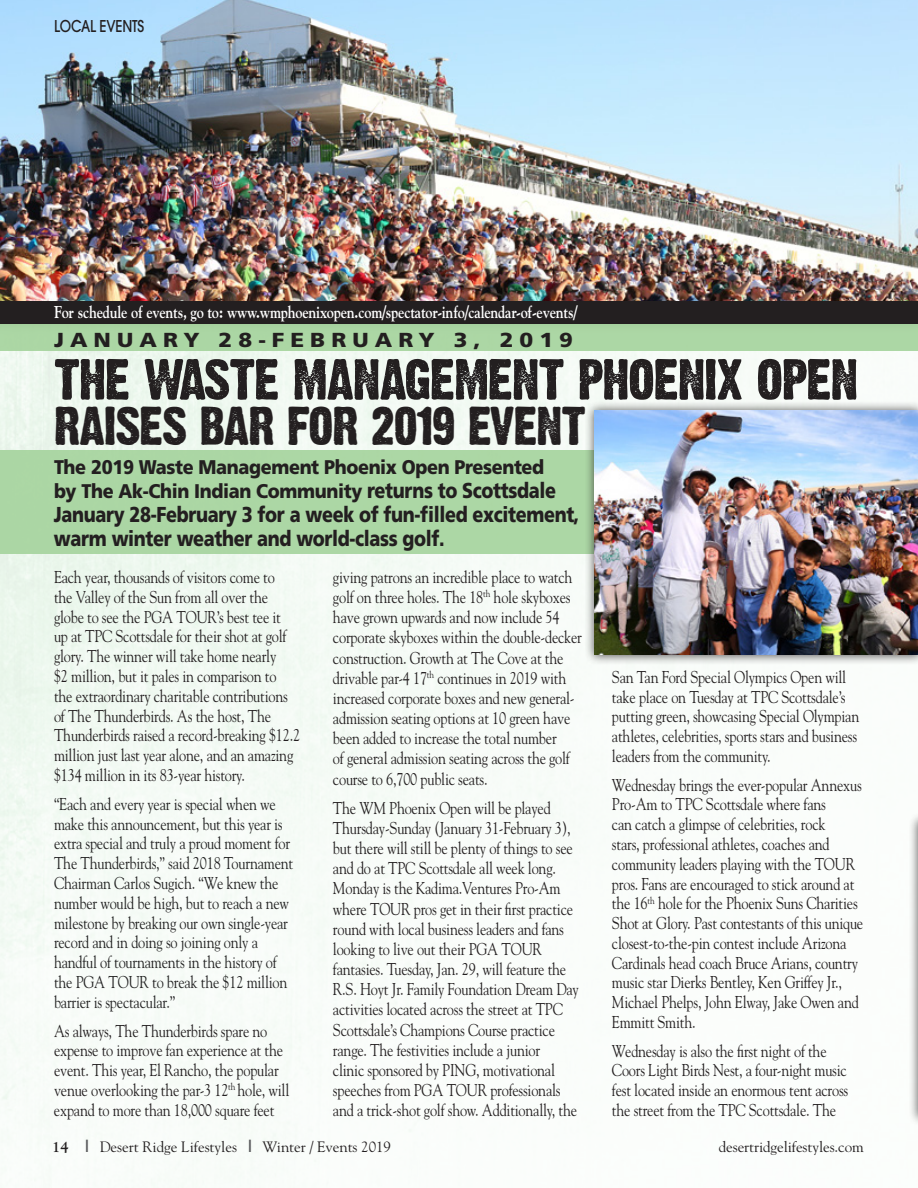
<style>
.page{position:relative;width:918px;height:1188px;background:#fff}
.page>*{position:absolute;margin:0;border:0;box-sizing:border-box;transform-origin:0 0}
.t1{font:51px "Dirty Headline";letter-spacing:-.02em;color:#231f20}
.t2{font:48px "Dirty Headline";letter-spacing:-.02em;color:#231f20}
.t3{font:900 21.6px/24px "Frutiger";letter-spacing:-.02em;color:#231f20;scale:.83 1}
.t4{font:900 20.25px "Frutiger";letter-spacing:.27em;color:#231f20;scale:1.11 1}
.t5{font:900 19.8px/24px "Frutiger";letter-spacing:-.02em;color:#231f20;scale:.91 1}
.t6{font:17.1px/19.8px "Goudy";letter-spacing:-.015em;color:#231f20;scale:.83 1}
.t7{font:17.1px/19.8px "Goudy";letter-spacing:-.015em;color:#222;scale:.83 1}
.t8{font:700 17.1px "Goudy";letter-spacing:-.015em;color:#fff;scale:.83 1}
.t9{font:500 16.2px "Avant Garde";letter-spacing:-.01em;color:#231f20;scale:.83 1}
.t10{font:15px "Goudy";letter-spacing:-.005em;color:#231f20}
.s1{font-size:21.6px}
.s2{font-weight:700}
.s3{font-family:"Goudy Heavyface";font-size:17.1px;color:#57585a}
</style>
<div class="page">
<img style="left:0;top:0;width:918px;height:302px">
<div style="left:0;top:324px;width:918px;height:27px;background:#a6d49e"></div>
<div style="left:0;top:302px;width:918px;height:22px;background:#231f20"></div>
<div style="left:0;top:450px;width:594px;height:104px;background:#a6d49e"></div>
<div style="left:584px;top:400px;width:334px;height:265px;background:#231f20;opacity:.75"></div>
<img style="left:594px;top:410px;width:324px;height:245px">
<div style="left:908px;top:811px;width:10px;height:315px;background:#231f20;opacity:.75"></div>
<hr style="left:917px;top:821px;width:1px;height:295px;background:#aeafad">
<p class="t9" style="left:54px;top:16px;width:110px">LOCAL EVENTS</p>
<p class="t8" style="left:54px;top:302px;width:632px">For schedule of events, go to: www.wmphoenixopen.com/spectator-info/calendar-of-events/</p>
<p class="t4" style="left:54px;top:328px;width:469px">JANUARY 28-FEBRUARY 3, 2019</p>
<h1 class="t1" style="left:54px;top:345px;width:806px">THE WASTE MANAGEMENT PHOENIX OPEN</h1>
<h2 class="t2" style="left:54px;top:394px;width:534px">RAISES BAR FOR 2019 EVENT</h2>
<p class="t5" style="left:54px;top:455px;width:553px">The 2019 Waste Management Phoenix Open Presented by The Ak-Chin Indian Community <span class="s1">returns to Scottsdale</span></p>
<p class="t3" style="left:54px;top:502px;width:635px">January 28-February 3 for a week of fun-filled excitement, warm winter weather and world-class golf.</p>
<p class="t6" style="left:54px;top:567px;width:298px">Each year, thousands of visitors come to<br>the Valley of the Sun from all over the globe to see the PGA TOUR’s best tee it<br>up at TPC Scottsdale for their shot at golf glory. The winner will take home nearly<br>$2 million, but it pales in comparison to<br>the extraordinary charitable contributions of The Thunderbirds. As the host, The Thunderbirds raised a record-breaking $12.2 million just last year alone, and an amazing $134 million in its 83-year history.</p>
<p class="t7" style="left:54px;top:793px;width:290px">“Each and every year is special when we make this announcement, but this year is extra special and truly a proud moment for The Thunderbirds,” said 2018 Tournament Chairman Carlos Sugich. “We knew the number would be high, but to reach a new milestone by breaking our own single-year record and in doing so joining only a handful of tournaments in the history of the PGA TOUR to break the $12 million barrier is spectacular.”</p>
<p class="t6" style="left:54px;top:1020px;width:285px">As always, The Thunderbirds spare no expense to improve fan experience at the event. This year, El Rancho, the popular venue overlooking the par-3 12<sup>th</sup> hole, will expand to more than 18,000 square feet</p>
<p class="t6" style="left:333px;top:567px;width:302px">giving patrons an incredible place to watch golf on three holes. The 18<sup>th</sup> hole skyboxes have grown upwards and now include 54 corporate skyboxes within the double-decker construction. Growth at The Cove at the drivable par-4 17<sup>th</sup> continues in 2019 with increased corporate boxes and new general&shy;admission seating options at 10 green have been added to increase the total number<br>of general admission seating across the golf course to 6,700 public seats.</p>
<p class="t6" style="left:333px;top:797px;width:298px">The WM Phoenix Open will be played Thursday-Sunday (January 31-February 3), but there will still be plenty of things to see and do at TPC Scottsdale all week long.<br>Monday is the Kadima.Ventures Pro-Am where TOUR pros get in their first practice round with local business leaders and fans looking to live out their PGA TOUR fantasies. Tuesday, Jan. 29, will feature the R.S. Hoyt Jr. Family Foundation Dream Day activities located across the street at TPC Scottsdale’s Champions Course practice range. The festivities include a junior<br>clinic sponsored by PING, motivational speeches from PGA TOUR professionals and a trick-shot golf show. Additionally, the</p>
<p class="t10" style="left:52px;top:1137px;width:340px"><span class="s2">14</span> <span class="s3">|</span> Desert Ridge Lifestyles <span class="s3">|</span> Winter / Events 2019</p>
<p class="t6" style="left:612px;top:666px;width:299px">San Tan Ford Special Olympics Open will take place on Tuesday at TPC Scottsdale’s putting green, showcasing Special Olympian athletes, celebrities, sports stars and business leaders from the community.</p>
<p class="t6" style="left:612px;top:774px;width:304px">Wednesday brings the ever-popular Annexus Pro-Am to TPC Scottsdale where fans<br>can catch a glimpse of celebrities, rock<br>stars, professional athletes, coaches and community leaders playing with the TOUR pros. Fans are encouraged to stick around at the 16<sup>th</sup> hole for the Phoenix Suns Charities Shot at Glory. Past contestants of this unique closest-to-the-pin contest include Arizona Cardinals head coach Bruce Arians, country music star Dierks Bentley, Ken Griffey Jr., Michael Phelps, John Elway, Jake Owen and Emmitt Smith.</p>
<p class="t6" style="left:612px;top:1040px;width:286px">Wednesday is also the first night of the Coors Light Birds Nest, a four-night music fest located inside an enormous tent across the street from the TPC Scottsdale. The</p>
<p class="t10" style="left:719px;top:1137px;width:147px">desertridgelifestyles.com</p>
</div>
